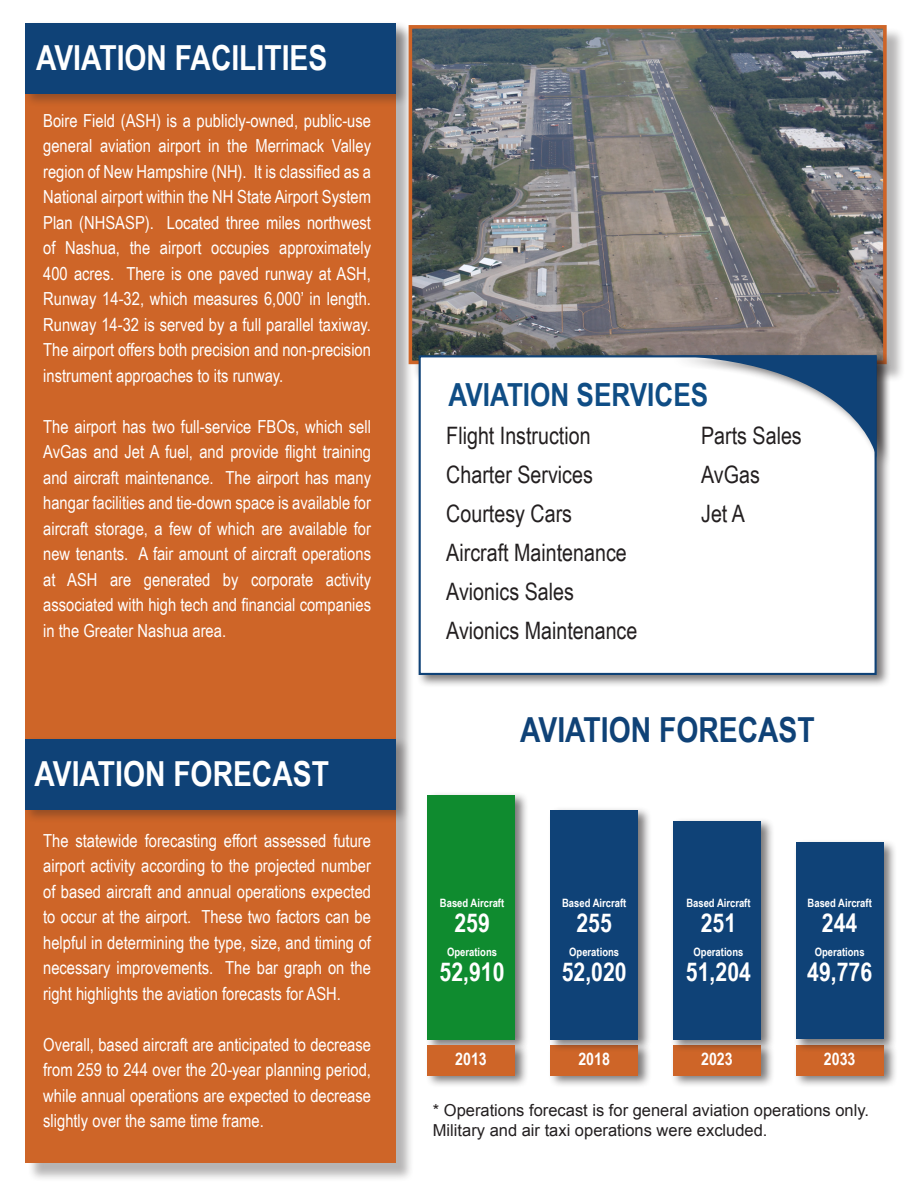
<style>
.page{position:relative;width:918px;height:1188px;background:#fff}
.page>*{position:absolute;margin:0;border:0;box-sizing:border-box;transform-origin:0 0}
.t1{font:700 34.5px "Arial Narrow";color:#fff}
.t2{font:700 34.5px "Arial Narrow";color:#0f4277}
.t3{font:700 31.8px "Arial Narrow";color:#0f4d85}
.t4{font:700 25.95px "Arial Narrow";color:#fff}
.t5{font:24px "Arial Narrow";color:#231f20}
.t6{font:18px/25.5px "Arial Narrow";color:#fff;text-align:justify}
.t7{font:700 17.25px "Arial Narrow";color:#fff}
.t8{font:16.5px/19.8px "Arial";color:#231f20}
.t9{font:700 11.55px "Arial Narrow";color:#fff}
</style>
<div class="page">
<div style="left:27px;top:26px;width:388px;height:1156px;background:#231f20;opacity:.33"></div>
<div style="left:25px;top:23px;width:371px;height:1140px;background:#ce6528"></div>
<div style="left:23px;top:20px;width:387px;height:87px;background:#231f20;opacity:.33"></div>
<div style="left:25px;top:23px;width:371px;height:71px;background:#0f4277"></div>
<div style="left:23px;top:736px;width:387px;height:87px;background:#231f20;opacity:.33"></div>
<div style="left:25px;top:740px;width:371px;height:70px;background:#0f4277"></div>
<div style="left:411px;top:27px;width:494px;height:356px;background:#231f20;opacity:.33"></div>
<img style="left:414px;top:30px;width:468px;height:329px">
<div style="left:409px;top:25px;width:478px;height:339px;border:4px solid #ce6528"></div>
<div style="left:416px;top:352px;width:475px;height:336px;background:#231f20;opacity:.6"></div>
<div style="left:419px;top:355px;width:458px;height:320px;background:#fff;border:2px solid #0f4277"></div>
<div style="left:671px;top:352px;width:220px;height:117px;background:#231f20;opacity:.6"></div>
<svg style="left:669px;top:355px;width:208px;height:103px"></svg>
<div style="left:425px;top:791px;width:104px;height:262px;background:#231f20;opacity:.6"></div>
<div style="left:427px;top:795px;width:88px;height:244px;background:#0f8b2f"></div>
<div style="left:425px;top:1042px;width:104px;height:47px;background:#231f20;opacity:.6"></div>
<div style="left:427px;top:1045px;width:88px;height:30px;background:#ce6528"></div>
<div style="left:548px;top:1042px;width:104px;height:47px;background:#231f20;opacity:.6"></div>
<div style="left:550px;top:1045px;width:88px;height:30px;background:#ce6528"></div>
<div style="left:670px;top:1042px;width:105px;height:47px;background:#231f20;opacity:.6"></div>
<div style="left:673px;top:1045px;width:88px;height:30px;background:#ce6528"></div>
<div style="left:793px;top:1042px;width:104px;height:47px;background:#231f20;opacity:.6"></div>
<div style="left:796px;top:1045px;width:88px;height:30px;background:#ce6528"></div>
<div style="left:548px;top:807px;width:104px;height:245px;background:#231f20;opacity:.6"></div>
<div style="left:550px;top:810px;width:88px;height:229px;background:#0f4277"></div>
<div style="left:670px;top:817px;width:105px;height:235px;background:#231f20;opacity:.6"></div>
<div style="left:673px;top:821px;width:88px;height:218px;background:#0f4277"></div>
<div style="left:793px;top:839px;width:105px;height:213px;background:#231f20;opacity:.6"></div>
<div style="left:796px;top:842px;width:88px;height:197px;background:#0f4277"></div>
<p class="t1" style="left:36px;top:32px;width:293px">AVIATION FACILITIES</p>
<p class="t6" style="left:43px;top:107px;width:329px">Boire Field (ASH) is a publicly-owned, public-use general aviation airport in the Merrimack Valley region of New Hampshire (NH). It is classified as a National airport within the NH State Airport System Plan (NHSASP). Located three miles northwest of Nashua, the airport occupies approximately 400 acres. There is one paved runway at ASH, Runway 14-32, which measures 6,000’ in length.<br>Runway 14-32 is served by a full parallel taxiway.<br>The airport offers both precision and non-precision instrument approaches to its runway.</p>
<p class="t6" style="left:43px;top:413px;width:329px">The airport has two full-service FBOs, which sell AvGas and Jet A fuel, and provide flight training and aircraft maintenance. The airport has many hangar facilities and tie-down space is available for aircraft storage, a few of which are available for new tenants. A fair amount of aircraft operations at ASH are generated by corporate activity associated with high tech and financial companies in the Greater Nashua area.</p>
<p class="t1" style="left:34px;top:748px;width:296px">AVIATION FORECAST</p>
<p class="t6" style="left:43px;top:827px;width:329px">The statewide forecasting effort assessed future airport activity according to the projected number of based aircraft and annual operations expected to occur at the airport. These two factors can be helpful in determining the type, size, and timing of necessary improvements. The bar graph on the right highlights the aviation forecasts for ASH.</p>
<p class="t6" style="left:43px;top:1031px;width:329px">Overall, based aircraft are anticipated to decrease from 259 to 244 over the 20-year planning period, while annual operations are expected to decrease slightly over the same time frame.</p>
<p class="t3" style="left:448px;top:371px;width:261px">AVIATION SERVICES</p>
<p class="t5" style="left:446px;top:418px;width:146px">Flight Instruction</p>
<p class="t5" style="left:446px;top:457px;width:148px">Charter Services</p>
<p class="t5" style="left:446px;top:496px;width:127px">Courtesy Cars</p>
<p class="t5" style="left:446px;top:535px;width:182px">Aircraft Maintenance</p>
<p class="t5" style="left:446px;top:574px;width:129px">Avionics Sales</p>
<p class="t5" style="left:446px;top:613px;width:193px">Avionics Maintenance</p>
<p class="t5" style="left:701px;top:418px;width:102px">Parts Sales</p>
<p class="t5" style="left:701px;top:457px;width:60px">AvGas</p>
<p class="t5" style="left:701px;top:496px;width:45px">Jet A</p>
<p class="t2" style="left:520px;top:704px;width:296px">AVIATION FORECAST</p>
<p class="t9" style="left:440px;top:894px;width:66px">Based Aircraft</p>
<p class="t4" style="left:454px;top:903px;width:37px">259</p>
<p class="t9" style="left:447px;top:943px;width:51px">Operations</p>
<p class="t4" style="left:440px;top:952px;width:67px">52,910</p>
<p class="t9" style="left:562px;top:894px;width:66px">Based Aircraft</p>
<p class="t4" style="left:576px;top:903px;width:37px">255</p>
<p class="t9" style="left:569px;top:943px;width:51px">Operations</p>
<p class="t4" style="left:562px;top:952px;width:67px">52,020</p>
<p class="t9" style="left:686px;top:894px;width:66px">Based Aircraft</p>
<p class="t4" style="left:701px;top:903px;width:37px">251</p>
<p class="t9" style="left:694px;top:943px;width:51px">Operations</p>
<p class="t4" style="left:686px;top:952px;width:67px">51,204</p>
<p class="t9" style="left:808px;top:894px;width:66px">Based Aircraft</p>
<p class="t4" style="left:822px;top:903px;width:37px">244</p>
<p class="t9" style="left:815px;top:943px;width:51px">Operations</p>
<p class="t4" style="left:807px;top:952px;width:67px">49,776</p>
<p class="t7" style="left:455px;top:1046px;width:33px">2013</p>
<p class="t7" style="left:578px;top:1046px;width:33px">2018</p>
<p class="t7" style="left:701px;top:1046px;width:33px">2023</p>
<p class="t7" style="left:824px;top:1046px;width:33px">2033</p>
<p class="t8" style="left:433px;top:1101px;width:438px">* Operations forecast is for general aviation operations only.<br>Military and air taxi operations were excluded.</p>
</div>
